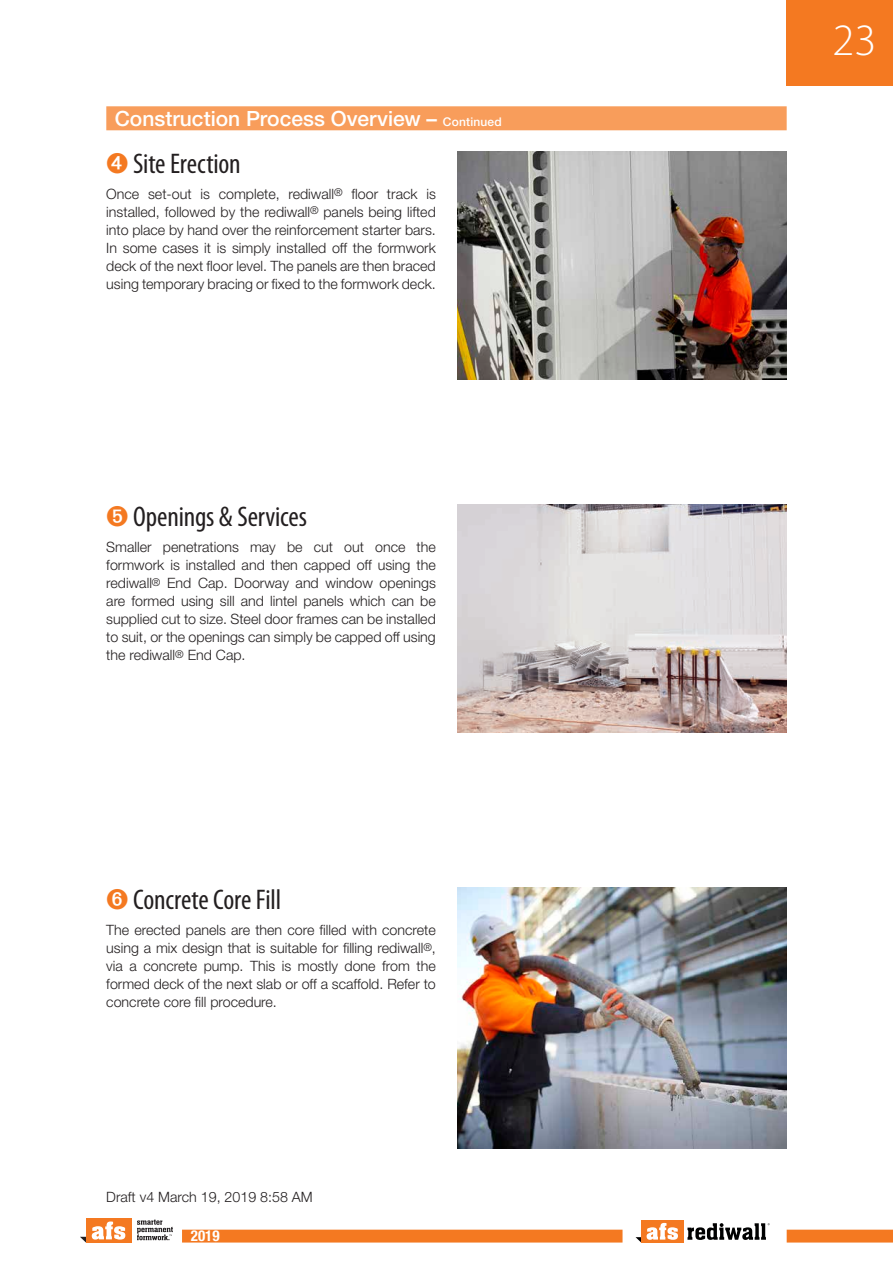
<style>
.page{position:relative;width:893px;height:1263px;background:#fff}
.page>*{position:absolute;margin:0;border:0;box-sizing:border-box;transform-origin:0 0}
.t1{font:300 45px "Myriad Pro";color:#fff}
.Head_3{font:condensed 28.5px "Myriad Pro";letter-spacing:-.005em;color:#231f20}
.t2{font:500 21px "Helvetica Neue";color:#fff}
.t3{font:700 condensed 15px "Helvetica Neue";color:#fff}
.Body{font:300 14.25px/18px "Helvetica Neue";color:#231f20;text-align:justify}
.s1{font-size:12px}
.s2{color:#f47921}
</style>
<div class="page">
<div style="left:787px;top:0;width:106px;height:86px;background:#f47921"></div>
<svg style="left:636px;top:1237px;width:5px;height:5px"></svg>
<div style="left:641px;top:1220px;width:43px;height:22px;background:#f47921"></div>
<svg style="left:647px;top:1223px;width:31px;height:17px"></svg>
<svg style="left:687px;top:1223px;width:83px;height:17px"></svg>
<div style="left:182px;top:1229px;width:440px;height:13px;background:#f47921"></div>
<div style="left:787px;top:1229px;width:106px;height:13px;background:#f47921"></div>
<svg style="left:80px;top:1237px;width:6px;height:5px"></svg>
<div style="left:86px;top:1218px;width:45px;height:24px;background:#f47921"></div>
<svg style="left:92px;top:1221px;width:33px;height:18px"></svg>
<svg style="left:137px;top:1219px;width:36px;height:21px"></svg>
<div style="left:106px;top:106px;width:681px;height:24px;background:#f89d5b"></div>
<img style="left:457px;top:151px;width:330px;height:228px">
<img style="left:457px;top:504px;width:330px;height:228px">
<img style="left:457px;top:887px;width:330px;height:262px">
<p class="t2" style="left:115px;top:106px;width:388px">Construction Process Overview – <span class="s1">Continued</span></p>
<p class="Head_3" style="left:106px;top:148px;width:136px"><span class="s2">➍</span> Site Erection</p>
<p class="Body" style="left:106px;top:185px;width:331px">Once set-out is complete, rediwall<sup>®</sup> floor track is installed, followed by the rediwall<sup>®</sup> panels being lifted into place by hand over the reinforcement starter bars.<br>In some cases it is simply installed off the formwork deck of the next floor level. The panels are then braced using temporary bracing or fixed to the formwork deck.</p>
<p class="Head_3" style="left:106px;top:501px;width:202px"><span class="s2">➎</span> Openings &amp; Services</p>
<p class="Body" style="left:106px;top:538px;width:331px">Smaller penetrations may be cut out once the formwork is installed and then capped off using the rediwall<sup>®</sup> End Cap. Doorway and window openings are formed using sill and lintel panels which can be supplied cut to size. Steel door frames can be installed to suit, or the openings can simply be capped off using the rediwall<sup>®</sup> End Cap.</p>
<p class="Head_3" style="left:106px;top:884px;width:176px"><span class="s2">➏</span> Concrete Core Fill</p>
<p class="Body" style="left:106px;top:921px;width:331px">The erected panels are then core filled with concrete using a mix design that is suitable for filling rediwall<sup>®</sup>, via a concrete pump. This is mostly done from the formed deck of the next slab or off a scaffold. Refer to concrete core fill procedure.</p>
<p class="Body" style="left:106px;top:1188px;width:208px">Draft v4 March 19, 2019 8:58 AM</p>
<p class="t3" style="left:191px;top:1227px;width:30px">2019</p>
<h1 class="t1" style="left:832px;top:15px;width:45px">23</h1>
</div>
